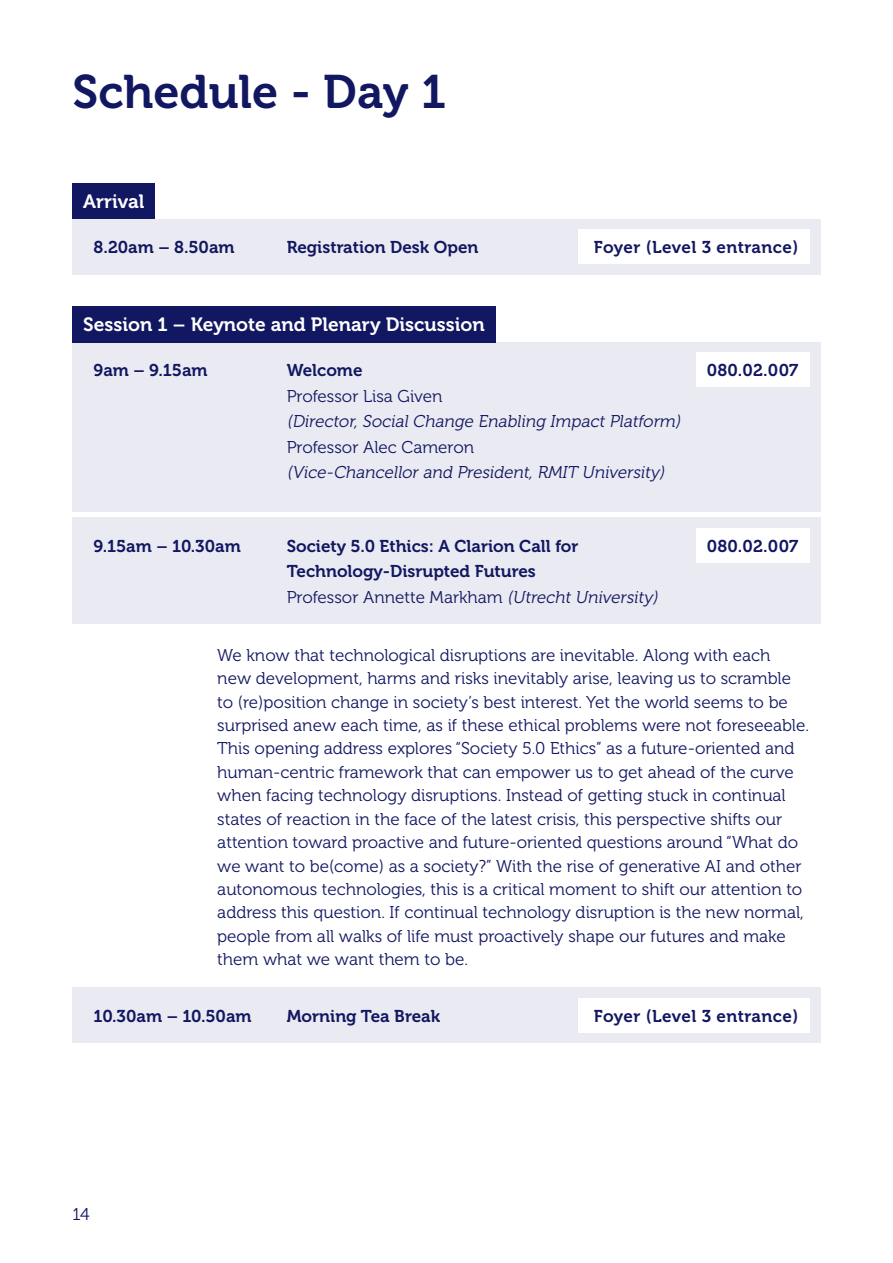
<style>
.page{position:relative;width:893px;height:1263px;background:#fff}
.page>*{position:absolute;margin:0;border:0;box-sizing:border-box;transform-origin:0 0}
.t1{font:46.8px "Museo 700";color:#121761}
.t2{font:19.2px "Museo 700";color:#fff}
.t3{font:17.1px/23.4px "Museo 300";color:#121761}
.t4{font:17.1px/25.5px "Museo 700";color:#121761}
.t5{font:italic 17.1px "Museo 300";color:#121761}
.t6{font:17.1px "Museo 700";letter-spacing:.025em;color:#121761}
.s1{font-style:italic}
</style>
<div class="page">
<div style="left:72px;top:518px;width:749px;height:106px;background:#eaebf2"></div>
<div style="left:72px;top:342px;width:749px;height:170px;background:#eaebf2"></div>
<div style="left:72px;top:183px;width:83px;height:36px;background:#121761"></div>
<div style="left:72px;top:306px;width:424px;height:36px;background:#121761"></div>
<div style="left:72px;top:219px;width:749px;height:55px;background:#eaebf2"></div>
<div style="left:578px;top:229px;width:231px;height:35px;background:#fff"></div>
<div style="left:72px;top:987px;width:749px;height:56px;background:#eaebf2"></div>
<div style="left:578px;top:998px;width:231px;height:34px;background:#fff"></div>
<div style="left:696px;top:353px;width:113px;height:34px;background:#fff"></div>
<div style="left:696px;top:528px;width:113px;height:34px;background:#fff"></div>
<h1 class="t1" style="left:72px;top:65px;width:375px">Schedule - Day 1</h1>
<p class="t2" style="left:83px;top:191px;width:63px">Arrival</p>
<p class="t4" style="left:94px;top:235px;width:143px">8.20am – 8.50am</p>
<p class="t4" style="left:287px;top:235px;width:193px">Registration Desk Open</p>
<p class="t6" style="left:594px;top:238px;width:206px">Foyer (Level 3 entrance)</p>
<p class="t2" style="left:83px;top:314px;width:403px">Session 1 – Keynote and Plenary Discussion</p>
<p class="t4" style="left:94px;top:358px;width:116px">9am – 9.15am</p>
<p class="t4" style="left:287px;top:358px;width:77px">Welcome</p>
<p class="t3" style="left:287px;top:385px;width:157px">Professor Lisa Given</p>
<p class="t5" style="left:287px;top:412px;width:399px">(Director, Social Change Enabling Impact Platform)</p>
<p class="t3" style="left:287px;top:436px;width:189px">Professor Alec Cameron</p>
<p class="t5" style="left:287px;top:463px;width:383px">(Vice-Chancellor and President, RMIT University)</p>
<p class="t4" style="left:94px;top:533px;width:149px">9.15am – 10.30am</p>
<p class="t4" style="left:287px;top:533px;width:293px">Society 5.0 Ethics: A Clarion Call for<br>Technology-Disrupted Futures</p>
<p class="t3" style="left:287px;top:585px;width:376px">Professor Annette Markham <span class="s1">(Utrecht University)</span></p>
<p class="t4" style="left:707px;top:358px;width:93px">080.02.007</p>
<p class="t4" style="left:707px;top:533px;width:93px">080.02.007</p>
<p class="t3" style="left:217px;top:643px;width:593px">We know that technological disruptions are inevitable. Along with each<br>new development, harms and risks inevitably arise, leaving us to scramble to (re)position change in society’s best interest. Yet the world seems to be surprised anew each time, as if these ethical problems were not foreseeable.<br>This opening address explores “Society 5.0 Ethics” as a future-oriented and human-centric framework that can empower us to get ahead of the curve when facing technology disruptions. Instead of getting stuck in continual states of reaction in the face of the latest crisis, this perspective shifts our attention toward proactive and future-oriented questions around “What do we want to be(come) as a society?” With the rise of generative AI and other autonomous technologies, this is a critical moment to shift our attention to address this question. If continual technology disruption is the new normal, people from all walks of life must proactively shape our futures and make them what we want them to be.</p>
<p class="t4" style="left:94px;top:1003px;width:160px">10.30am – 10.50am</p>
<p class="t4" style="left:287px;top:1003px;width:155px">Morning Tea Break</p>
<p class="t6" style="left:594px;top:1006px;width:206px">Foyer (Level 3 entrance)</p>
<p class="t3" style="left:72px;top:1203px;width:19px">14</p>
</div>
